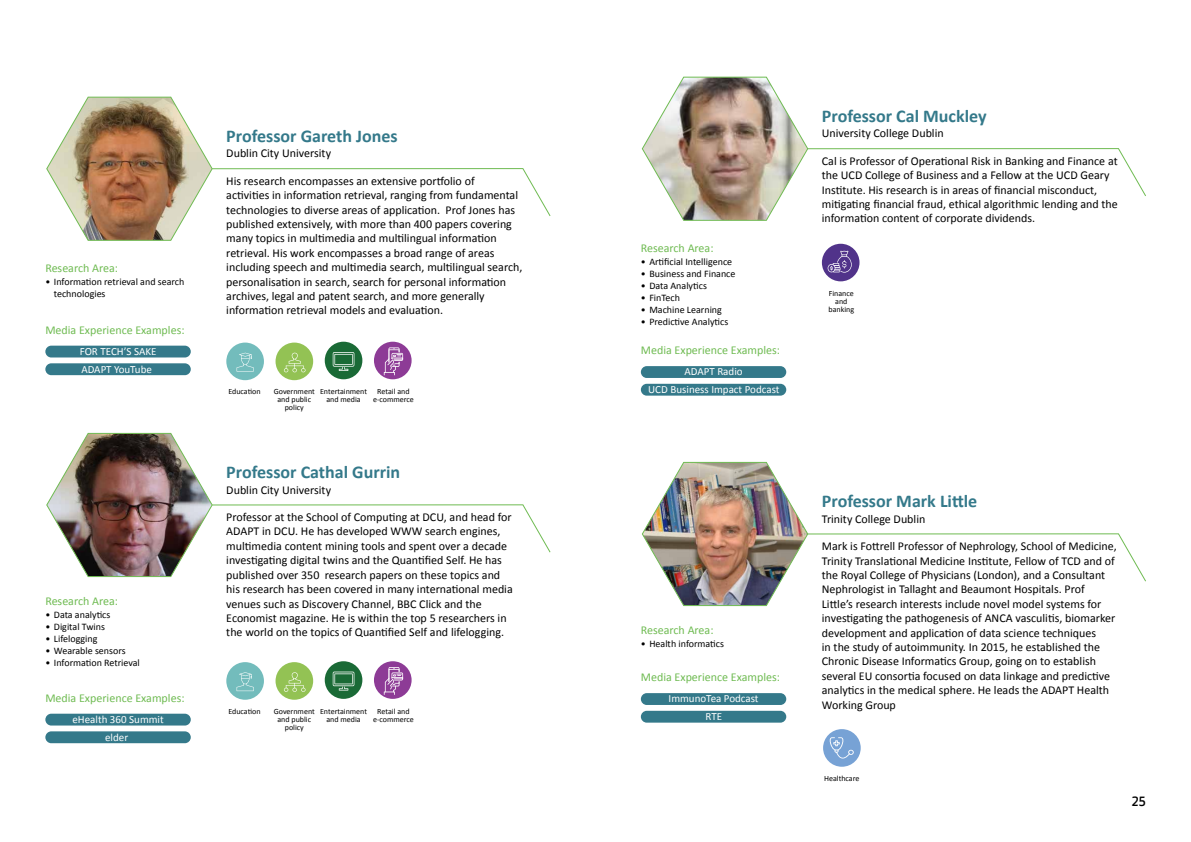
<style>
.page{position:relative;width:1191px;height:842px;background:#fff}
.page>*{position:absolute;margin:0;border:0;box-sizing:border-box;transform-origin:0 0}
.t1{font:700 18px "Calibri";color:#34798a}
.t2{font:12px/14.4px "Calibri";color:#000}
.t3{font:12px "Calibri";color:#6fbb52}
.t4{font:12px "FS Truman";color:#000}
.t5{font:11px "Calibri";color:#fff}
.t6{font:10px/12px "Calibri";color:#000}
.t7{font:8px/8px "Calibri";color:#000;text-align:center}
</style>
<div class="page">
<svg style="left:46px;top:96px;width:505px;height:145px"></svg>
<svg style="left:641px;top:76px;width:505px;height:145px"></svg>
<svg style="left:46px;top:432px;width:505px;height:145px"></svg>
<img style="left:642px;top:461px;width:504px;height:145px">
<div style="left:822px;top:244px;width:37px;height:37px;background:#51338a;border-radius:50%"></div>
<div style="left:226px;top:662px;width:38px;height:38px;background:#73bcbc;border-radius:50%"></div>
<div style="left:226px;top:343px;width:38px;height:37px;background:#73bcbc;border-radius:50%"></div>
<div style="left:823px;top:729px;width:37px;height:38px;background:#77a2d5;border-radius:50%"></div>
<div style="left:275px;top:662px;width:38px;height:38px;background:#93c254;border-radius:50%"></div>
<div style="left:275px;top:343px;width:38px;height:37px;background:#93c254;border-radius:50%"></div>
<div style="left:325px;top:661px;width:37px;height:38px;background:#1a6a36;border-radius:50%"></div>
<div style="left:325px;top:342px;width:37px;height:37px;background:#1a6a36;border-radius:50%"></div>
<div style="left:374px;top:661px;width:37px;height:38px;background:#8d3b96;border-radius:50%"></div>
<div style="left:374px;top:342px;width:37px;height:37px;background:#8d3b96;border-radius:50%"></div>
<svg style="left:827px;top:251px;width:25px;height:22px"></svg>
<svg style="left:829px;top:737px;width:24px;height:21px"></svg>
<svg style="left:384px;top:667px;width:19px;height:28px"></svg>
<svg style="left:384px;top:347px;width:19px;height:28px"></svg>
<svg style="left:237px;top:672px;width:17px;height:19px"></svg>
<svg style="left:237px;top:353px;width:17px;height:19px"></svg>
<svg style="left:284px;top:672px;width:21px;height:20px"></svg>
<svg style="left:284px;top:353px;width:21px;height:19px"></svg>
<svg style="left:333px;top:672px;width:21px;height:18px"></svg>
<svg style="left:333px;top:352px;width:21px;height:19px"></svg>
<svg style="left:45px;top:363px;width:146px;height:12px;background:#3d7f8f"></svg>
<svg style="left:641px;top:384px;width:145px;height:12px;background:#3d7e8f"></svg>
<svg style="left:641px;top:711px;width:145px;height:12px;background:#3c7e8f"></svg>
<svg style="left:45px;top:731px;width:146px;height:12px;background:#3e7f8f"></svg>
<div style="left:45px;top:346px;width:146px;height:11px;background:#34798a"></div>
<svg style="left:641px;top:366px;width:145px;height:12px;background:#397c8d"></svg>
<svg style="left:641px;top:693px;width:145px;height:12px;background:#397c8d"></svg>
<div style="left:45px;top:714px;width:146px;height:11px;background:#34798a"></div>
<p class="t3" style="left:45px;top:259px;width:74px">Research Area:</p>
<p class="t6" style="left:54px;top:275px;width:132px;text-indent:-8px">• Information retrieval and search technologies</p>
<p class="t3" style="left:45px;top:321px;width:141px">Media Experience Examples:</p>
<p class="t5" style="left:80px;top:344px;width:78px">FOR TECH’S SAKE</p>
<p class="t5" style="left:81px;top:361px;width:72px">ADAPT YouTube</p>
<p class="t3" style="left:45px;top:593px;width:74px">Research Area:</p>
<p class="t6" style="left:45px;top:608px;width:67px">• Data analytics</p>
<p class="t6" style="left:45px;top:620px;width:61px">• Digital Twins</p>
<p class="t6" style="left:45px;top:632px;width:54px">• Lifelogging</p>
<p class="t6" style="left:45px;top:644px;width:82px">• Wearable sensors</p>
<p class="t6" style="left:45px;top:656px;width:96px">• Information Retrieval</p>
<p class="t3" style="left:45px;top:689px;width:141px">Media Experience Examples:</p>
<p class="t5" style="left:72px;top:712px;width:93px">eHealth 360 Summit</p>
<p class="t5" style="left:105px;top:729px;width:25px">elder</p>
<h1 class="t1" style="left:226px;top:123px;width:173px">Professor Gareth Jones</h1>
<p class="t2" style="left:226px;top:146px;width:106px">Dublin City University</p>
<p class="t2" style="left:226px;top:173px;width:298px">His research encompasses an extensive portfolio of<br>activities in information retrieval, ranging from fundamental technologies to diverse areas of application. Prof Jones has published extensively, with more than 400 papers covering many topics in multimedia and multilingual information retrieval. His work encompasses a broad range of areas including speech and multimedia search, multilingual search, personalisation in search, search for personal information archives, legal and patent search, and more generally information retrieval models and evaluation.</p>
<p class="t7" style="left:228px;top:387px;width:34px">Education</p>
<p class="t7" style="left:373px;top:387px;width:42px">Retail and e-commerce</p>
<p class="t7" style="left:320px;top:387px;width:49px">Entertainment and media</p>
<p class="t7" style="left:274px;top:387px;width:42px">Government and public policy</p>
<h1 class="t1" style="left:226px;top:460px;width:175px">Professor Cathal Gurrin</h1>
<p class="t2" style="left:226px;top:482px;width:106px">Dublin City University</p>
<p class="t2" style="left:226px;top:510px;width:288px">Professor at the School of Computing at DCU, and head for ADAPT in DCU. He has developed WWW search engines, multimedia content mining tools and spent over a decade investigating digital twins and the Quantified Self. He has published over 350 research papers on these topics and his research has been covered in many international media venues such as Discovery Channel, BBC Click and the Economist magazine. He is within the top 5 researchers in the world on the topics of Quantified Self and lifelogging.</p>
<p class="t7" style="left:228px;top:707px;width:34px">Education</p>
<p class="t7" style="left:373px;top:707px;width:42px">Retail and e-commerce</p>
<p class="t7" style="left:320px;top:707px;width:49px">Entertainment and media</p>
<p class="t7" style="left:274px;top:707px;width:42px">Government and public policy</p>
<p class="t3" style="left:641px;top:239px;width:74px">Research Area:</p>
<p class="t6" style="left:641px;top:255px;width:93px">• Artificial Intelligence</p>
<p class="t6" style="left:641px;top:267px;width:96px">• Business and Finance</p>
<p class="t6" style="left:641px;top:279px;width:68px">• Data Analytics</p>
<p class="t6" style="left:641px;top:291px;width:41px">• FinTech</p>
<p class="t6" style="left:641px;top:303px;width:83px">• Machine Learning</p>
<p class="t6" style="left:641px;top:315px;width:89px">• Predictive Analytics</p>
<p class="t3" style="left:641px;top:342px;width:141px">Media Experience Examples:</p>
<p class="t5" style="left:684px;top:364px;width:60px">ADAPT Radio</p>
<p class="t5" style="left:648px;top:382px;width:133px">UCD Business Impact Podcast</p>
<p class="t3" style="left:641px;top:622px;width:74px">Research Area:</p>
<p class="t6" style="left:641px;top:637px;width:85px">• Health informatics</p>
<p class="t3" style="left:641px;top:669px;width:141px">Media Experience Examples:</p>
<p class="t5" style="left:668px;top:691px;width:92px">ImmunoTea Podcast</p>
<p class="t5" style="left:705px;top:709px;width:18px">RTE</p>
<h1 class="t1" style="left:822px;top:103px;width:166px">Professor Cal Muckley</h1>
<p class="t2" style="left:822px;top:126px;width:123px">University College Dublin</p>
<p class="t2" style="left:822px;top:153px;width:297px">Cal is Professor of Operational Risk in Banking and Finance at the UCD College of Business and a Fellow at the UCD Geary Institute. His research is in areas of financial misconduct, mitigating financial fraud, ethical algorithmic lending and the information content of corporate dividends.</p>
<p class="t7" style="left:828px;top:289px;width:27px">Finance and banking</p>
<h1 class="t1" style="left:822px;top:489px;width:157px">Professor Mark Little</h1>
<p class="t2" style="left:822px;top:511px;width:105px">Trinity College Dublin</p>
<p class="t2" style="left:822px;top:539px;width:296px">Mark is Fottrell Professor of Nephrology, School of Medicine, Trinity Translational Medicine Institute, Fellow of TCD and of the Royal College of Physicians (London), and a Consultant Nephrologist in Tallaght and Beaumont Hospitals. Prof Little’s research interests include novel model systems for investigating the pathogenesis of ANCA vasculitis, biomarker development and application of data science techniques<br>in the study of autoimmunity. In 2015, he established the Chronic Disease Informatics Group, going on to establish several EU consortia focused on data linkage and predictive analytics in the medical sphere. He leads the ADAPT Health Working Group</p>
<p class="t7" style="left:824px;top:774px;width:37px">Healthcare</p>
<p class="t4" style="left:1131px;top:791px;width:15px">25</p>
</div>
